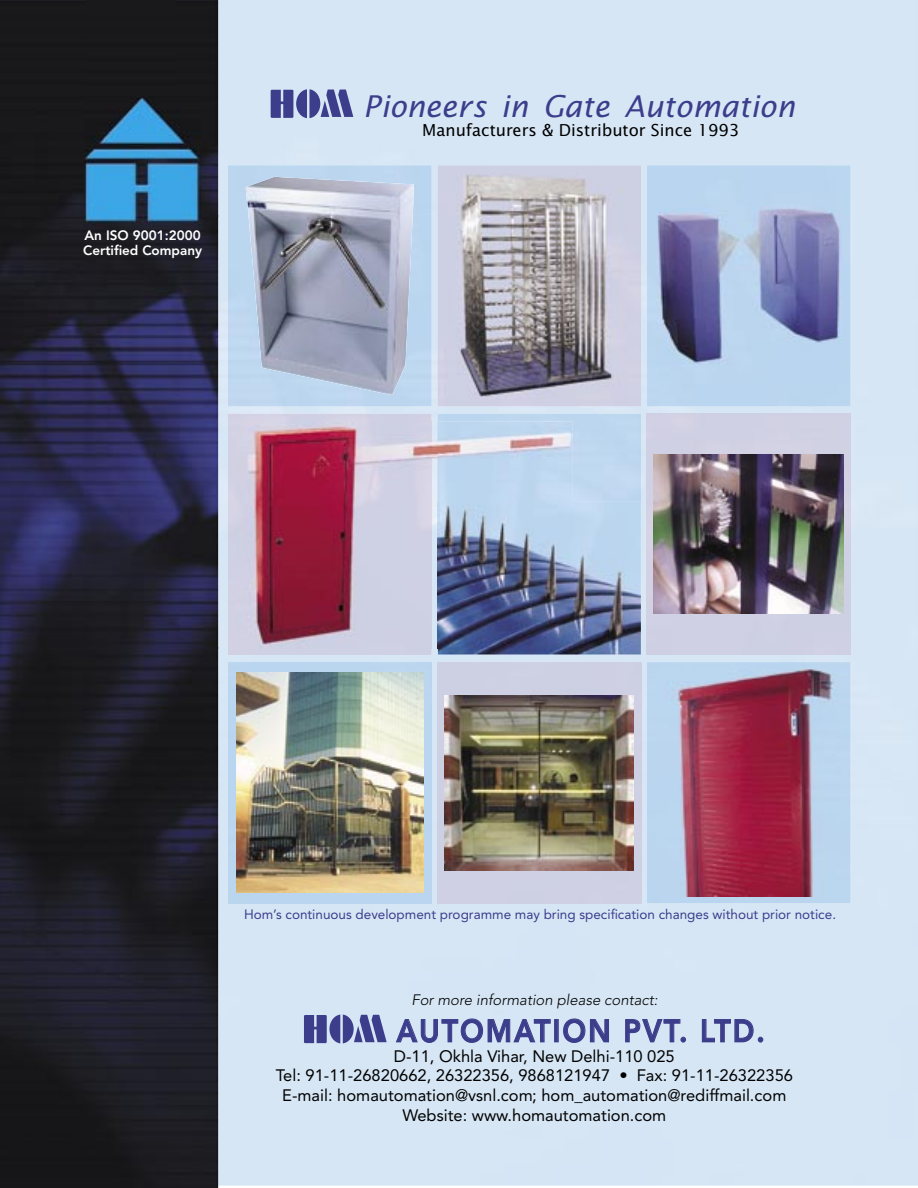
<style>
.page{position:relative;width:918px;height:1188px;background:#fff}
.page>*{position:absolute;margin:0;border:0;box-sizing:border-box;transform-origin:0 0}
.t1{font:800 31.5px "Avenir";letter-spacing:.075em;color:#3c3d8b;scale:.9 1}
.t2{font:italic 30px "Lucida Sans";letter-spacing:.005em;color:#3c3d8b}
.t3{font:16.5px/19.8px "Avenir";color:#000;text-align:center}
.t4{font:16.5px "Lucida Sans";color:#000}
.t5{font:italic 300 15px "Avenir";color:#000}
.t6{font:13.5px "Avenir";color:#3c3d8b}
.t7{font:800 13.5px/15px "Avenir";color:#fff}
</style>
<div class="page">
<div style="left:218px;top:0;width:53px;height:864px;background:#d6e6f5"></div>
<div style="left:596px;top:0;width:52px;height:864px;background:#d6e6f5"></div>
<img style="left:0;top:216px;width:218px;height:972px">
<div style="left:0;top:0;width:87px;height:216px;background:#18181a"></div>
<img style="left:175px;top:0;width:43px;height:216px">
<div style="left:87px;top:0;width:88px;height:97px;background:#19191b"></div>
<svg style="left:395px;top:1018px;width:156px;height:25px"></svg>
<div style="left:554px;top:1019px;width:5px;height:23px;border:1px solid #3c3d8b"></div>
<svg style="left:563px;top:1018px;width:46px;height:25px"></svg>
<svg style="left:625px;top:1019px;width:61px;height:24px"></svg>
<svg style="left:701px;top:1019px;width:62px;height:24px"></svg>
<svg style="left:304px;top:1015px;width:83px;height:28px"></svg>
<div style="left:228px;top:165px;width:204px;height:242px;background:#bcd6ef"></div>
<div style="left:228px;top:414px;width:204px;height:241px;background:#d1d1e4"></div>
<div style="left:228px;top:662px;width:204px;height:241px;background:#bad5f0"></div>
<div style="left:437px;top:662px;width:204px;height:241px;background:#ced0e3"></div>
<div style="left:647px;top:662px;width:204px;height:241px;background:#bbd6ef"></div>
<div style="left:437px;top:414px;width:204px;height:241px;background:#bed7f0"></div>
<div style="left:647px;top:414px;width:204px;height:241px;background:#cfd0e4"></div>
<div style="left:437px;top:165px;width:204px;height:242px;background:#ced0e3"></div>
<div style="left:647px;top:165px;width:204px;height:242px;background:#bad5f0"></div>
<img style="left:246px;top:177px;width:168px;height:218px">
<img style="left:656px;top:207px;width:185px;height:158px">
<img style="left:456px;top:173px;width:166px;height:225px">
<img style="left:236px;top:422px;width:337px;height:227px">
<img style="left:236px;top:673px;width:188px;height:220px">
<img style="left:445px;top:695px;width:189px;height:175px">
<img style="left:654px;top:455px;width:190px;height:159px">
<img style="left:657px;top:669px;width:183px;height:227px">
<img style="left:438px;top:502px;width:203px;height:153px">
<img style="left:438px;top:502px;width:135px;height:147px">
<img style="left:84px;top:97px;width:117px;height:129px">
<svg style="left:271px;top:89px;width:82px;height:29px"></svg>
<p class="t7" style="left:83px;top:228px;width:120px">An ISO 9001:2000<br>Certified Company</p>
<h2 class="t2" style="left:363px;top:87px;width:433px">Pioneers in Gate Automation</h2>
<p class="t4" style="left:422px;top:120px;width:319px">Manufacturers &amp; Distributor Since 1993</p>
<p class="t6" style="left:244px;top:907px;width:594px">Hom’s continuous development programme may bring specification changes without prior notice.</p>
<p class="t5" style="left:411px;top:991px;width:248px">For more information please contact:</p>
<h1 class="t1" style="left:397px;top:1012px;width:411px">AUTOMATION PVT. LTD.</h1>
<p class="t3" style="left:276px;top:1046px;width:519px">D-11, Okhla Vihar, New Delhi-110 025<br>Tel: 91-11-26820662, 26322356, 9868121947 • Fax: 91-11-26322356<br>E-mail: homautomation@vsnl.com; hom_automation@rediffmail.com Website: www.homautomation.com</p>
</div>
